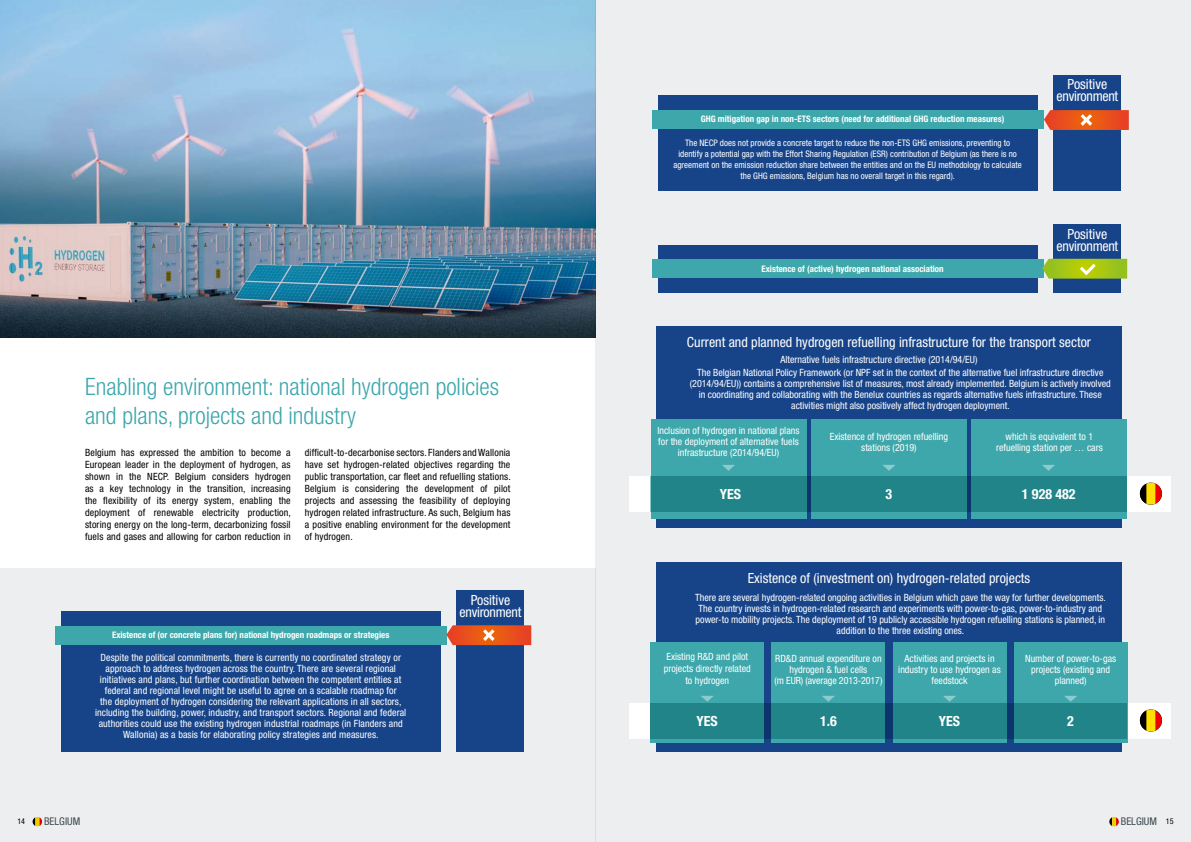
<style>
.page{position:relative;width:1191px;height:842px;background:#fff}
.page>*{position:absolute;margin:0;border:0;box-sizing:border-box;transform-origin:0 0}
.t1{font:300 condensed 24px/28.8px "Helvetica Neue";color:#3da7ab}
.t2{font:condensed 14px "Helvetica Neue";color:#fff}
.t3{font:condensed 14px/12px "Helvetica Neue";letter-spacing:-.02em;color:#fff;text-align:center}
.t4{font:700 condensed 14px "Helvetica Neue";color:#fff}
.t5{font:condensed 10.7px "Helvetica Neue";color:#445055}
.t6{font:condensed 10px/11px "Helvetica Neue";color:#fff;text-align:center}
.t7{font:condensed 10px/12px "Helvetica Neue";letter-spacing:.015em;color:#000;text-align:justify}
.t8{font:condensed 9px/11px "Helvetica Neue";color:#fff;text-align:center}
.t9{font:700 condensed 9px "Helvetica Neue";color:#fff}
.t10{font:condensed 8px "Helvetica Neue";color:#000}
.s1{font-size:8px;color:#000}
</style>
<div class="page">
<img style="left:0;top:0;width:595px;height:337px">
<div style="left:0;top:568px;width:595px;height:274px;background:#eceef0"></div>
<div style="left:595px;top:0;width:596px;height:842px;background:#eceef0"></div>
<div style="left:657px;top:96px;width:380px;height:95px;background:#174489"></div>
<div style="left:1053px;top:75px;width:68px;height:116px;background:#174489"></div>
<div style="left:652px;top:110px;width:391px;height:19px;background:#3da7ab"></div>
<svg style="left:1044px;top:110px;width:84px;height:20px;background:#e85e2d"></svg>
<div style="left:61px;top:611px;width:380px;height:140px;background:#174489"></div>
<div style="left:456px;top:590px;width:68px;height:161px;background:#174489"></div>
<div style="left:55px;top:626px;width:391px;height:19px;background:#3da7ab"></div>
<svg style="left:446px;top:625px;width:85px;height:20px;background:#e55e2e"></svg>
<div style="left:657px;top:245px;width:380px;height:48px;background:#174489"></div>
<div style="left:1053px;top:225px;width:68px;height:68px;background:#174489"></div>
<div style="left:652px;top:260px;width:391px;height:18px;background:#3da7ab"></div>
<svg style="left:1042px;top:259px;width:85px;height:20px;background:#a5c625"></svg>
<div style="left:629px;top:703px;width:542px;height:35px;background:#fff"></div>
<div style="left:656px;top:562px;width:465px;height:189px;background:#174489"></div>
<div style="left:1014px;top:643px;width:113px;height:100px;background:#3da7ab"></div>
<div style="left:650px;top:643px;width:114px;height:100px;background:#3da7ab"></div>
<div style="left:771px;top:643px;width:114px;height:100px;background:#3da7ab"></div>
<div style="left:893px;top:643px;width:113px;height:100px;background:#3da7ab"></div>
<div style="left:650px;top:703px;width:477px;height:36px;background:#208488"></div>
<svg style="left:701px;top:696px;width:13px;height:6px"></svg>
<svg style="left:822px;top:696px;width:13px;height:6px"></svg>
<svg style="left:943px;top:696px;width:13px;height:6px"></svg>
<svg style="left:1064px;top:696px;width:13px;height:6px"></svg>
<svg style="left:1140px;top:709px;width:21px;height:22px"></svg>
<div style="left:629px;top:476px;width:542px;height:36px;background:#fff"></div>
<div style="left:656px;top:326px;width:465px;height:202px;background:#174489"></div>
<div style="left:971px;top:419px;width:156px;height:100px;background:#3da7ab"></div>
<div style="left:650px;top:419px;width:156px;height:100px;background:#3da7ab"></div>
<div style="left:811px;top:419px;width:156px;height:100px;background:#3da7ab"></div>
<svg style="left:722px;top:465px;width:13px;height:6px"></svg>
<svg style="left:883px;top:465px;width:12px;height:6px"></svg>
<svg style="left:1042px;top:465px;width:13px;height:6px"></svg>
<div style="left:650px;top:476px;width:477px;height:36px;background:#208488"></div>
<svg style="left:1140px;top:483px;width:21px;height:22px"></svg>
<h1 class="t1" style="left:85px;top:372px;width:415px">Enabling environment: national hydrogen policies and plans, projects and industry</h1>
<p class="t7" style="left:85px;top:447px;width:207px">Belgium has expressed the ambition to become a European leader in the deployment of hydrogen, as shown in the NECP. Belgium considers hydrogen as a key technology in the transition, increasing the flexibility of its energy system, enabling the deployment of renewable electricity production, storing energy on the long-term, decarbonizing fossil fuels and gases and allowing for carbon reduction in</p>
<p class="t7" style="left:305px;top:447px;width:207px">difficult-to-decarbonise sectors. Flanders and Wallonia have set hydrogen-related objectives regarding the public transportation, car fleet and refuelling stations.<br>Belgium is considering the development of pilot projects and assessing the feasibility of deploying hydrogen related infrastructure. As such, Belgium has a positive enabling environment for the development of hydrogen.</p>
<p class="t9" style="left:112px;top:629px;width:279px">Existence of (or concrete plans for) national hydrogen roadmaps or strategies</p>
<p class="t6" style="left:95px;top:652px;width:313px">Despite the political commitments, there is currently no coordinated strategy or approach to address hydrogen across the country. There are several regional initiatives and plans, but further coordination between the competent entities at federal and regional level might be useful to agree on a scalable roadmap for<br>the deployment of hydrogen considering the relevant applications in all sectors, including the building, power, industry, and transport sectors. Regional and federal authorities could use the existing hydrogen industrial roadmaps (in Flanders and Wallonia) as a basis for elaborating policy strategies and measures.</p>
<h2 class="t3" style="left:459px;top:594px;width:63px">Positive environment</h2>
<p class="t9" style="left:701px;top:113px;width:305px">GHG mitigation gap in non-ETS sectors (need for additional GHG reduction measures)</p>
<p class="t8" style="left:673px;top:137px;width:350px">The NECP does not provide a concrete target to reduce the non-ETS GHG emissions, preventing to identify a potential gap with the Effort Sharing Regulation (ESR) contribution of Belgium (as there is no agreement on the emission reduction share between the entities and on the EU methodology to calculate the GHG emissions, Belgium has no overall target in this regard).</p>
<p class="t9" style="left:761px;top:263px;width:184px">Existence of (active) hydrogen national association</p>
<h2 class="t3" style="left:1056px;top:78px;width:63px">Positive environment</h2>
<h2 class="t3" style="left:1056px;top:228px;width:63px">Positive environment</h2>
<h2 class="t2" style="left:687px;top:334px;width:405px">Current and planned hydrogen refuelling infrastructure for the transport sector</h2>
<p class="t6" style="left:690px;top:367px;width:422px">The Belgian National Policy Framework (or NPF set in the context of the alternative fuel infrastructure directive (2014/94/EU)) contains a comprehensive list of measures, most already implemented. Belgium is actively involved in coordinating and collaborating with the Benelux countries as regards alternative fuels infrastructure. These activities might also positively affect hydrogen deployment.</p>
<p class="t6" style="left:780px;top:354px;width:198px">Alternative fuels infrastructure directive (2014/94/EU)</p>
<p class="t6" style="left:657px;top:425px;width:143px">Inclusion of hydrogen in national plans for the deployment of alternative fuels infrastructure (2014/94/EU)</p>
<p class="t6" style="left:830px;top:431px;width:120px">Existence of hydrogen refuelling stations (2019)</p>
<h2 class="t4" style="left:720px;top:485px;width:23px">YES</h2>
<h2 class="t4" style="left:885px;top:485px;width:8px">3</h2>
<h2 class="t4" style="left:1021px;top:485px;width:55px">1 928 482</h2>
<p class="t6" style="left:996px;top:431px;width:108px">which is equivalent to 1 refuelling station per … cars</p>
<h2 class="t2" style="left:747px;top:570px;width:284px">Existence of (investment on) hydrogen-related projects</h2>
<p class="t6" style="left:695px;top:592px;width:412px">There are several hydrogen-related ongoing activities in Belgium which pave the way for further developments.<br>The country invests in hydrogen-related research and experiments with power-to-gas, power-to-industry and power-to mobility projects. The deployment of 19 publicly accessible hydrogen refuelling stations is planned, in addition to the three existing ones.</p>
<p class="t6" style="left:664px;top:650px;width:88px;line-height:12px">Existing R&amp;D and pilot projects directly related to hydrogen</p>
<p class="t6" style="left:774px;top:653px;width:109px">RD&amp;D annual expenditure on hydrogen &amp; fuel cells<br>(m EUR) (average 2013-2017)</p>
<p class="t6" style="left:898px;top:653px;width:104px">Activities and projects in industry to use hydrogen as feedstock</p>
<p class="t6" style="left:1025px;top:653px;width:93px">Number of power-to-gas projects (existing and planned)</p>
<h2 class="t4" style="left:696px;top:712px;width:23px">YES</h2>
<h2 class="t4" style="left:820px;top:712px;width:18px">1.6</h2>
<h2 class="t4" style="left:939px;top:712px;width:23px">YES</h2>
<h2 class="t4" style="left:1067px;top:712px;width:8px">2</h2>
<p class="t10" style="left:17px;top:817px;width:9px">14</p>
<p class="t5" style="left:44px;top:815px;width:38px">BELGIUM</p>
<p class="t5" style="left:1120px;top:815px;width:54px">BELGIUM <span class="s1">15</span></p>
</div>
